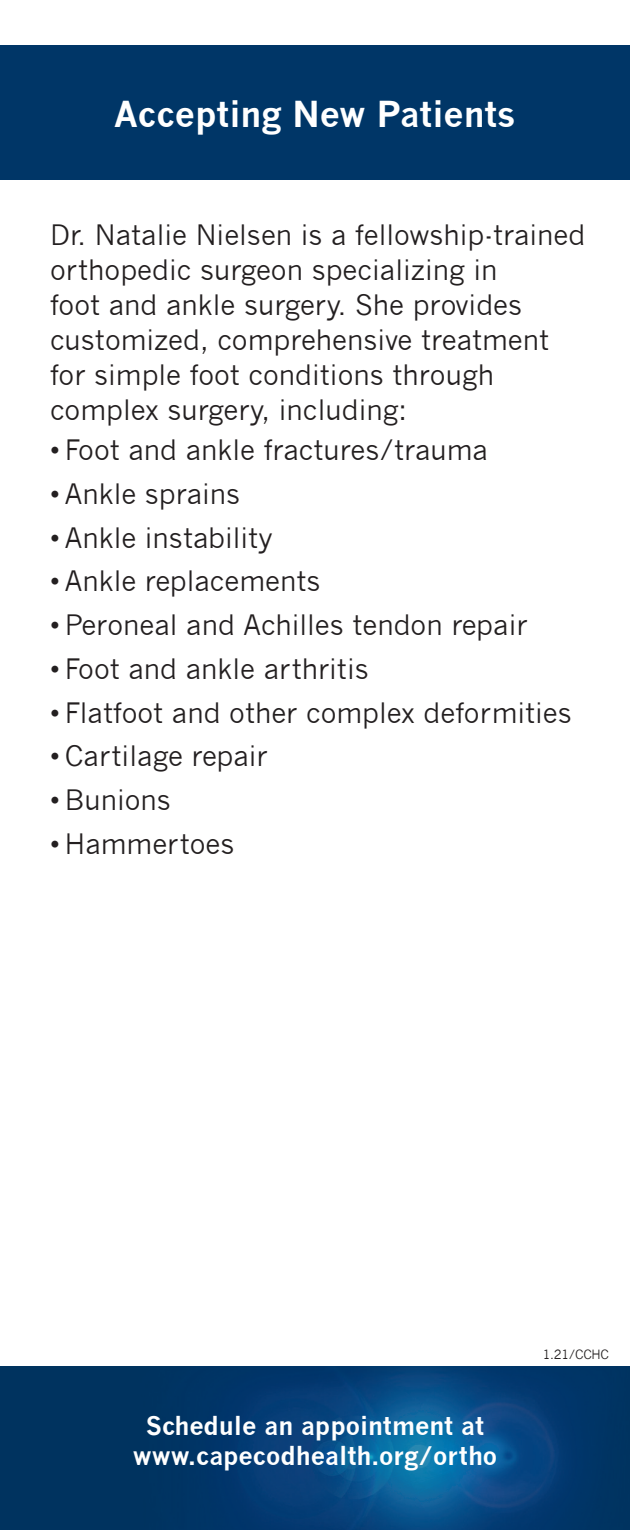
<style>
.page{position:relative;width:630px;height:1530px;background:#fff}
.page>*{position:absolute;margin:0;border:0;box-sizing:border-box;transform-origin:0 0}
.Inside____1_Head{font:700 35px "News Gothic";color:#fff}
.Doctor_s_Name{font:27.5px/35px "News Gothic";color:#231f20}
.Title-Blue{font:700 25px/30px "News Gothic";color:#fff;text-align:center}
.Print_Date{font:12.5px "News Gothic";letter-spacing:-.025em;color:#231f20}
</style>
<div class="page">
<div style="left:0;top:45px;width:630px;height:135px;background:#003667"></div>
<img style="left:0;top:1366px;width:630px;height:164px">
<p class="Inside____1_Head" style="left:114px;top:92px;width:403px">Accepting New Patients</p>
<p class="Doctor_s_Name" style="left:50px;top:218px;width:537px">Dr. Natalie Nielsen is a fellowship-trained orthopedic surgeon specializing in<br>foot and ankle surgery. She provides customized, comprehensive treatment for simple foot conditions through complex surgery, including:</p>
<p class="Doctor_s_Name" style="left:50px;top:433px;width:440px">• Foot and ankle fractures/trauma</p>
<p class="Doctor_s_Name" style="left:50px;top:476px;width:192px">• Ankle sprains</p>
<p class="Doctor_s_Name" style="left:50px;top:520px;width:224px">• Ankle instability</p>
<p class="Doctor_s_Name" style="left:50px;top:564px;width:272px">• Ankle replacements</p>
<p class="Doctor_s_Name" style="left:50px;top:608px;width:479px">• Peroneal and Achilles tendon repair</p>
<p class="Doctor_s_Name" style="left:50px;top:651px;width:320px">• Foot and ankle arthritis</p>
<p class="Doctor_s_Name" style="left:50px;top:695px;width:523px">• Flatfoot and other complex deformities</p>
<p class="Doctor_s_Name" style="left:50px;top:739px;width:219px">• Cartilage repair</p>
<p class="Doctor_s_Name" style="left:50px;top:783px;width:122px">• Bunions</p>
<p class="Doctor_s_Name" style="left:50px;top:826px;width:186px">• Hammertoes</p>
<p class="Title-Blue" style="left:133px;top:1411px;width:366px">Schedule an appointment at www.capecodhealth.org/ortho</p>
<p class="Print_Date" style="left:543px;top:1347px;width:68px">1.21/CCHC</p>
</div>
